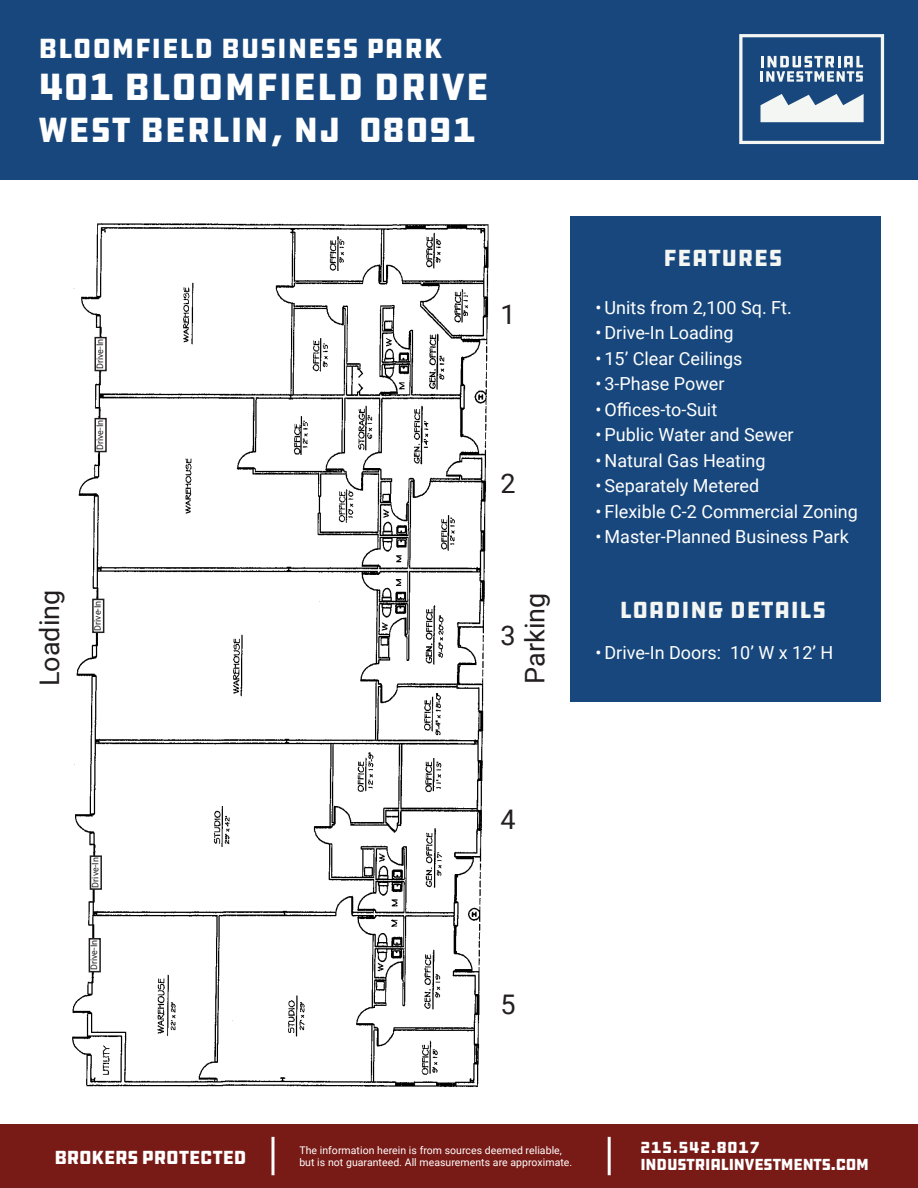
<style>
.page{position:relative;width:918px;height:1188px;background:#fff}
.page>*{position:absolute;margin:0;border:0;box-sizing:border-box;transform-origin:0 0}
.t1{font:39px "DDC Hardware";color:#fff}
.t2{font:36px "DDC Hardware";color:#fff}
.t3{font:28.5px "DDC Hardware";color:#fff}
.t4{font:27px "Roboto";color:#231f20}
.t5{font:24px "DDC Hardware";color:#f4f6f3}
.t6{font:19.5px "DDC Hardware";letter-spacing:-.04em;color:#fff}
.t7{font:18px "Roboto";color:#fff}
.t8{font:16.5px "DDC Hardware";letter-spacing:-.05em;color:#fff}
.t9{font:16.5px "DDC Hardware";letter-spacing:.015em;color:#fff}
.t10{font:10.5px/12.6px "Roboto";letter-spacing:.005em;color:#fff}
.t11{font:9px "Roboto";color:#231f20}
</style>
<div class="page">
<div style="left:0;top:1125px;width:918px;height:63px;background:#781a16"></div>
<hr style="left:608px;top:1137px;width:3px;height:38px;background:#fff">
<hr style="left:271px;top:1137px;width:3px;height:38px;background:#fff">
<div style="left:0;top:0;width:918px;height:180px;background:#17477c"></div>
<svg style="left:739px;top:34px;width:145px;height:110px"></svg>
<img style="left:72px;top:223px;width:417px;height:864px">
<div style="left:95px;top:338px;width:11px;height:33px;background:#fff"></div>
<div style="left:94px;top:337px;width:13px;height:34px;border:2px solid #231f20"></div>
<div style="left:93px;top:599px;width:11px;height:33px;background:#fff"></div>
<div style="left:92px;top:599px;width:12px;height:34px;border:2px solid #231f20"></div>
<div style="left:90px;top:856px;width:11px;height:33px;background:#fff"></div>
<div style="left:90px;top:855px;width:12px;height:35px;border:2px solid #231f20"></div>
<div style="left:89px;top:939px;width:11px;height:33px;background:#fff"></div>
<div style="left:89px;top:938px;width:12px;height:34px;border:2px solid #231f20"></div>
<div style="left:95px;top:419px;width:11px;height:33px;background:#fff"></div>
<div style="left:94px;top:418px;width:13px;height:34px;border:2px solid #231f20"></div>
<div style="left:570px;top:216px;width:310px;height:486px;background:#17477c"></div>
<p class="t3" style="left:38px;top:30px;width:406px">BLOOMFIELD BUSINESS PARK</p>
<p class="t1" style="left:38px;top:62px;width:452px">401 BLOOMFIELD DRIVE</p>
<p class="t2" style="left:38px;top:107px;width:439px">WEST BERLIN, NJ 08091</p>
<p class="t11" style="left:94px;top:369px;width:32px;rotate:-90deg">Drive-In</p>
<p class="t11" style="left:94px;top:450px;width:32px;rotate:-90deg">Drive-In</p>
<p class="t4" style="left:501px;top:295px;width:17px">1</p>
<p class="t4" style="left:501px;top:465px;width:17px">2</p>
<p class="t4" style="left:31px;top:686px;width:98px;rotate:-90deg">Loading</p>
<p class="t4" style="left:516px;top:684px;width:93px;rotate:-90deg">Parking</p>
<p class="t11" style="left:91px;top:631px;width:32px;rotate:-90deg">Drive-In</p>
<p class="t4" style="left:501px;top:616px;width:17px">3</p>
<p class="t5" style="left:663px;top:243px;width:121px">FEATURES</p>
<p class="t7" style="left:596px;top:295px;width:198px">• Units from 2,100 Sq. Ft.</p>
<p class="t7" style="left:596px;top:320px;width:139px">• Drive-In Loading</p>
<p class="t7" style="left:596px;top:346px;width:148px">• 15’ Clear Ceilings</p>
<p class="t7" style="left:596px;top:371px;width:131px">• 3-Phase Power</p>
<p class="t7" style="left:596px;top:397px;width:123px">• Offices-to-Suit</p>
<p class="t7" style="left:596px;top:422px;width:200px">• Public Water and Sewer</p>
<p class="t7" style="left:596px;top:448px;width:172px">• Natural Gas Heating</p>
<p class="t7" style="left:596px;top:473px;width:165px">• Separately Metered</p>
<p class="t7" style="left:596px;top:499px;width:264px">• Flexible C-2 Commercial Zoning</p>
<p class="t7" style="left:596px;top:524px;width:255px">• Master-Planned Business Park</p>
<p class="t5" style="left:620px;top:595px;width:208px">LOADING DETAILS</p>
<p class="t7" style="left:596px;top:640px;width:239px">• Drive-In Doors: 10’ W x 12’ H</p>
<p class="t11" style="left:89px;top:888px;width:32px;rotate:-90deg">Drive-In</p>
<p class="t11" style="left:88px;top:970px;width:32px;rotate:-90deg">Drive-In</p>
<p class="t4" style="left:501px;top:801px;width:17px">4</p>
<p class="t4" style="left:501px;top:985px;width:17px">5</p>
<p class="t6" style="left:54px;top:1145px;width:194px">BROKERS PROTECTED</p>
<p class="t10" style="left:299px;top:1143px;width:274px">The information herein is from sources deemed reliable, but is not guaranteed. All measurements are approximate.</p>
<p class="t9" style="left:640px;top:1137px;width:122px">215.542.8017</p>
<p class="t8" style="left:640px;top:1154px;width:231px">INDUSTRIALINVESTMENTS.COM</p>
</div>
